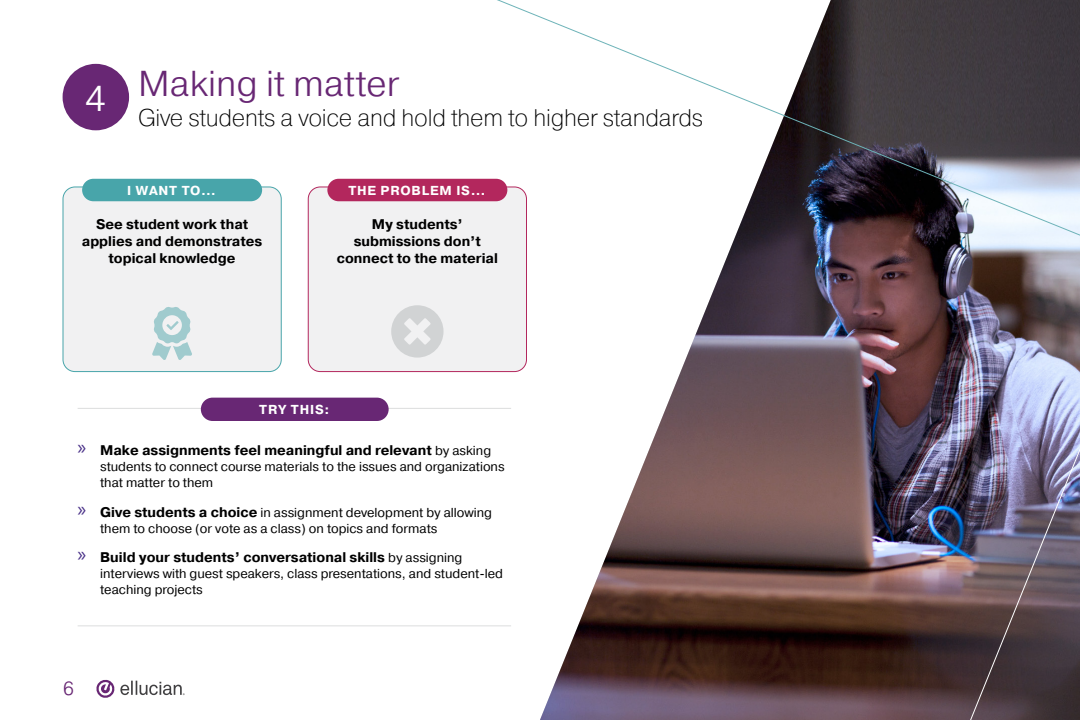
<style>
.page{position:relative;width:1080px;height:720px;background:#fff}
.page>*{position:absolute;margin:0;border:0;box-sizing:border-box;transform-origin:0 0}
.t1{font:300 36px "Pragmatica";color:#682774}
.t2{font:300 36px "Pragmatica";color:#fff}
.t3{font:200 24px "Pragmatica";letter-spacing:-.01em;color:#000}
.t4{font:300 19px "Pragmatica";color:#682774}
.t5{font:700 14px/17px "Pragmatica";color:#000;text-align:center}
.t6{font:13px/16px "Pragmatica";color:#000}
.t7{font:700 13px "Pragmatica";letter-spacing:.06em;color:#fff}
.s1{font-family:"Myriad Pro";font-weight:400;font-size:21px;color:#482f87}
.s2{font-weight:400;font-size:13px}
.s3{font-family:"Myriad Pro";font-size:21px;color:#482f87}
.s4{font-weight:700;font-size:14px}
</style>
<div class="page">
<img style="left:540px;top:294px;width:341px;height:426px">
<div style="left:63px;top:187px;width:218px;height:185px;background:#f1f1f2;border-radius:12px"></div>
<div style="left:62px;top:186px;width:220px;height:186px;border:1px solid #48a5aa;border-radius:12px"></div>
<div style="left:82px;top:179px;width:180px;height:22px;background:#48a5aa;border-radius:11px"></div>
<div style="left:308px;top:187px;width:218px;height:185px;background:#f1f1f2;border-radius:12px"></div>
<div style="left:308px;top:186px;width:219px;height:186px;border:1px solid #b3275d;border-radius:12px"></div>
<div style="left:327px;top:179px;width:180px;height:22px;background:#b3275d;border-radius:11px"></div>
<svg style="left:391px;top:305px;width:53px;height:53px"></svg>
<svg style="left:152px;top:307px;width:40px;height:53px"></svg>
<hr style="left:78px;top:408px;width:433px;height:1px;background:#dcddde">
<hr style="left:78px;top:625px;width:433px;height:1px;background:#dcddde">
<svg style="left:437px;top:0;width:643px;height:294px"></svg>
<img style="left:881px;top:92px;width:199px;height:628px">
<div style="left:63px;top:64px;width:66px;height:66px;background:#682774;border-radius:50%"></div>
<div style="left:201px;top:398px;width:188px;height:23px;background:#682774;border-radius:12px"></div>
<svg style="left:96px;top:679px;width:89px;height:19px"></svg>
<h1 class="t2" style="left:85px;top:76px;width:22px">4</h1>
<h1 class="t1" style="left:138px;top:61px;width:263px">Making it matter</h1>
<h2 class="t3" style="left:138px;top:103px;width:567px">Give students a voice and hold them to higher standards</h2>
<p class="t7" style="left:127px;top:182px;width:90px">I WANT TO…</p>
<p class="t7" style="left:348px;top:182px;width:139px">THE PROBLEM IS…</p>
<p class="t5" style="left:82px;top:216px;width:182px">See student work that applies and demonstrates topical knowledge</p>
<p class="t5" style="left:337px;top:216px;width:163px">My students’ submissions don’t connect to the material</p>
<p class="t7" style="left:259px;top:402px;width:72px">TRY THIS:</p>
<p class="t5" style="left:78px;top:442px;width:415px"><span class="s1">»</span> Make assignments feel meaningful and relevant <span class="s2">by asking</span></p>
<p class="t6" style="left:100px;top:459px;width:406px">students to connect course materials to the issues and organizations that matter to them</p>
<p class="t6" style="left:100px;top:505px;width:393px;text-indent:-23px"><span class="s3">»</span> <span class="s4">Give students a choice</span> in assignment development by allowing them to choose (or vote as a class) on topics and formats</p>
<p class="t5" style="left:78px;top:549px;width:386px"><span class="s1">»</span> Build your students’ conversational skills <span class="s2">by assigning</span></p>
<p class="t6" style="left:100px;top:566px;width:404px">interviews with guest speakers, class presentations, and student-led teaching projects</p>
<h3 class="t4" style="left:63px;top:676px;width:12px">6</h3>
</div>
